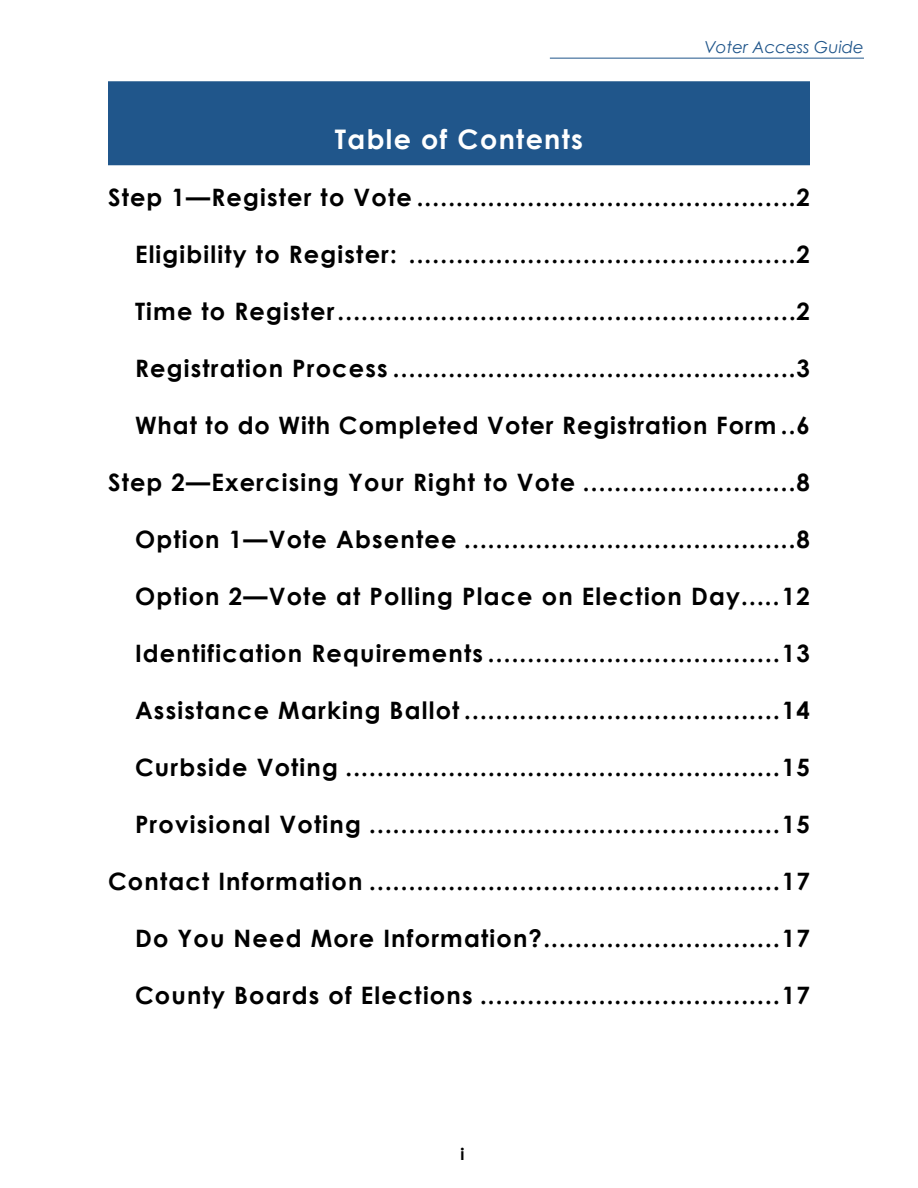
<style>
.page{position:relative;width:918px;height:1188px;background:#fff}
.page>*{position:absolute;margin:0;border:0;box-sizing:border-box;transform-origin:0 0}
.t1{font:700 27px "Century Gothic";letter-spacing:.05em;color:#fff}
.t2{font:700 24px "Century Gothic";letter-spacing:.05em;color:#000}
.t3{font:italic 16.5px "Century Gothic";color:#20568b}
.t4{font:700 16.5px "Century Gothic";color:#000}
</style>
<div class="page">
<hr style="left:550px;top:58px;width:314px;height:1px;background:#20568b">
<div style="left:108px;top:81px;width:702px;height:84px;background:#20568b"></div>
<p class="t3" style="left:704px;top:35px;width:161px">Voter Access Guide</p>
<p class="t1" style="left:335px;top:118px;width:250px">Table of Contents</p>
<p class="t2" style="left:108px;top:179px;width:704px">Step 1—Register to Vote ................................................2</p>
<p class="t2" style="left:135px;top:236px;width:677px">Eligibility to Register: .................................................2</p>
<p class="t2" style="left:135px;top:293px;width:677px">Time to Register..........................................................2</p>
<p class="t2" style="left:135px;top:350px;width:677px">Registration Process ...................................................3</p>
<p class="t2" style="left:135px;top:407px;width:677px">What to do With Completed Voter Registration Form ..6</p>
<p class="t2" style="left:108px;top:464px;width:704px">Step 2—Exercising Your Right to Vote ...........................8</p>
<p class="t2" style="left:135px;top:521px;width:677px">Option 1—Vote Absentee ..........................................8</p>
<p class="t2" style="left:135px;top:578px;width:677px">Option 2—Vote at Polling Place on Election Day.....12</p>
<p class="t2" style="left:135px;top:635px;width:677px">Identification Requirements .....................................13</p>
<p class="t2" style="left:135px;top:692px;width:677px">Assistance Marking Ballot ........................................14</p>
<p class="t2" style="left:135px;top:749px;width:677px">Curbside Voting .......................................................15</p>
<p class="t2" style="left:135px;top:806px;width:677px">Provisional Voting ....................................................15</p>
<p class="t2" style="left:108px;top:863px;width:704px">Contact Information ....................................................17</p>
<p class="t2" style="left:135px;top:920px;width:677px">Do You Need More Information?..............................17</p>
<p class="t2" style="left:135px;top:977px;width:677px">County Boards of Elections ......................................17</p>
<p class="t4" style="left:460px;top:1141px;width:5px">i</p>
</div>
